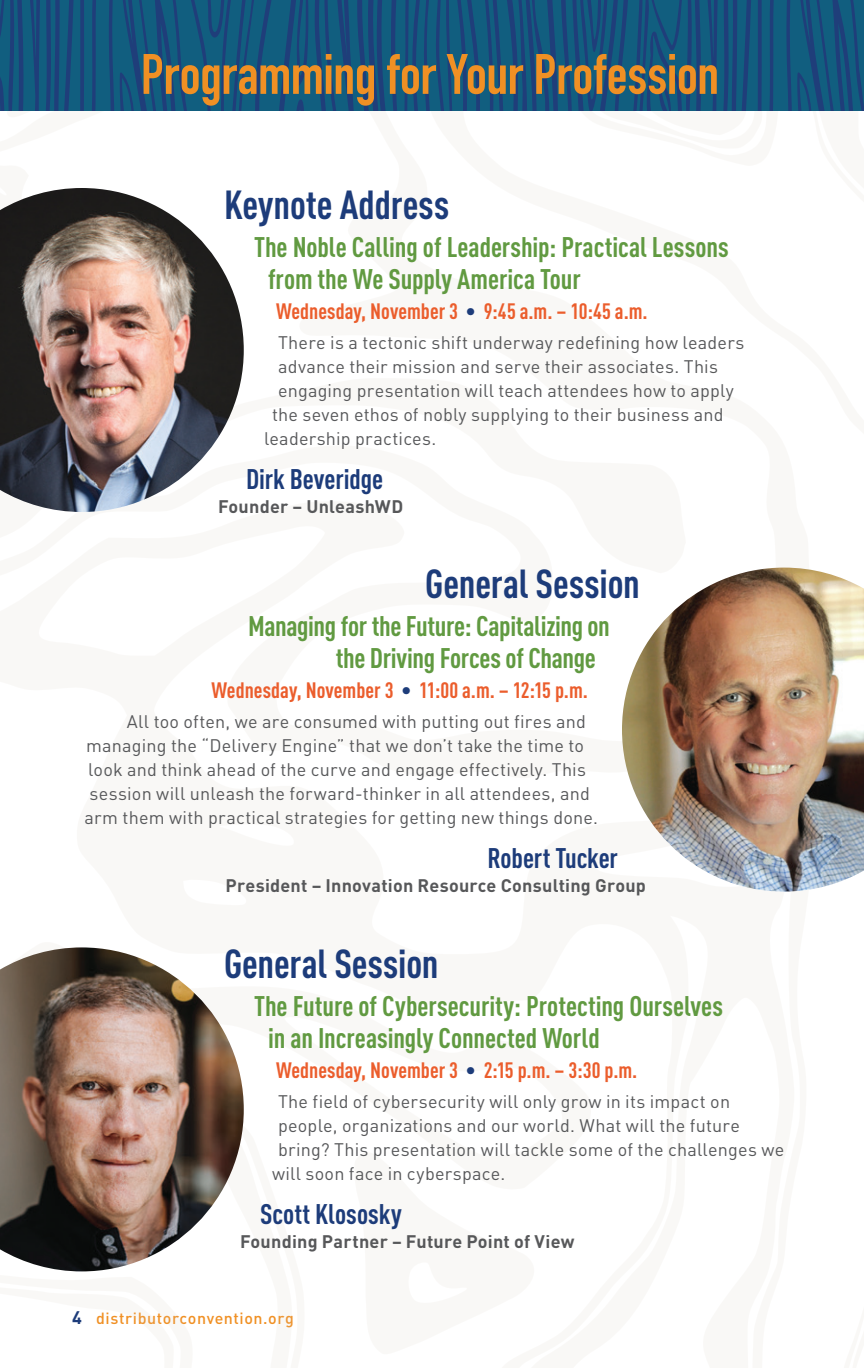
<style>
.page{position:relative;width:864px;height:1368px;background:#fff}
.page>*{position:absolute;margin:0;border:0;box-sizing:border-box;transform-origin:0 0}
.t1{font:700 56px "DIN Condensed";letter-spacing:-.005em;color:#f09024}
.t2{font:700 condensed 40px "DIN Pro";letter-spacing:-.005em;color:#1d3c7a}
.t3{font:700 condensed 28px/32px "DIN Pro";letter-spacing:-.005em;color:#619a41}
.t4{font:700 condensed 28px "DIN Pro";color:#1d3c7a}
.t5{font:700 condensed 22px "DIN Pro";color:#eb5d2c}
.t6{font:18px/24px "DIN Pro";letter-spacing:.01em;color:#57585a}
.t7{font:700 18px "DIN Pro";letter-spacing:.01em;color:#57585a}
.t8{font:500 16px "DIN Pro";letter-spacing:.035em;color:#f09024}
.s1{color:#1d3c7a}
.s2{font-weight:700;font-size:18px;color:#1d3c7a}
</style>
<div class="page">
<svg style="left:0;top:0;width:864px;height:111px"></svg>
<img style="left:0;top:188px;width:244px;height:324px">
<img style="left:0;top:947px;width:244px;height:324px">
<img style="left:622px;top:568px;width:242px;height:324px">
<h1 class="t1" style="left:141px;top:37px;width:580px">Programming for Your Profession</h1>
<h2 class="t2" style="left:224px;top:174px;width:227px">Keynote Address</h2>
<h3 class="t3" style="left:268px;top:228px;width:462px;text-indent:-14px">The Noble Calling of Leadership: Practical Lessons from the We Supply America Tour</h3>
<p class="t5" style="left:276px;top:294px;width:373px">Wednesday, November 3 <span class="s1">•</span> 9:45 a.m. – 10:45 a.m.</p>
<p class="t6" style="left:278px;top:328px;width:468px">There is a tectonic shift underway redefining how leaders</p>
<p class="t6" style="left:278px;top:352px;width:441px">advance their mission and serve their associates. This</p>
<p class="t6" style="left:278px;top:376px;width:457px">engaging presentation will teach attendees how to apply</p>
<p class="t6" style="left:272px;top:400px;width:453px">the seven ethos of nobly supplying to their business and</p>
<p class="t6" style="left:264px;top:424px;width:174px">leadership practices.</p>
<h3 class="t4" style="left:246px;top:457px;width:139px">Dirk Beveridge</h3>
<p class="t7" style="left:218px;top:491px;width:187px">Founder – UnleashWD</p>
<h2 class="t2" style="left:425px;top:554px;width:216px">General Session</h2>
<h3 class="t3" style="left:336px;top:608px;width:276px;text-indent:-88px">Managing for the Future: Capitalizing on the Driving Forces of Change</h3>
<p class="t5" style="left:211px;top:674px;width:378px">Wednesday, November 3 <span class="s1">•</span> 11:00 a.m. – 12:15 p.m.</p>
<p class="t6" style="left:85px;top:708px;width:515px;text-indent:42px">All too often, we are consumed with putting out fires and managing the “Delivery Engine” that we don’t take the time to look and think ahead of the curve and engage effectively. This session will unleash the forward-thinker in all attendees, and arm them with practical strategies for getting new things done.</p>
<h3 class="t4" style="left:488px;top:837px;width:132px">Robert Tucker</h3>
<p class="t7" style="left:226px;top:871px;width:422px">President – Innovation Resource Consulting Group</p>
<h2 class="t2" style="left:224px;top:933px;width:216px">General Session</h2>
<h3 class="t3" style="left:268px;top:987px;width:457px;text-indent:-14px">The Future of Cybersecurity: Protecting Ourselves in an Increasingly Connected World</h3>
<p class="t5" style="left:276px;top:1053px;width:363px">Wednesday, November 3 <span class="s1">•</span> 2:15 p.m. – 3:30 p.m.</p>
<p class="t6" style="left:278px;top:1087px;width:454px">The field of cybersecurity will only grow in its impact on</p>
<p class="t6" style="left:278px;top:1111px;width:464px">people, organizations and our world. What will the future</p>
<p class="t6" style="left:278px;top:1135px;width:508px">bring? This presentation will tackle some of the challenges we</p>
<p class="t6" style="left:272px;top:1159px;width:235px">will soon face in cyberspace.</p>
<h3 class="t4" style="left:260px;top:1193px;width:143px">Scott Klososky</h3>
<p class="t7" style="left:240px;top:1226px;width:336px">Founding Partner – Future Point of View</p>
<p class="t8" style="left:72px;top:1305px;width:224px"><span class="s2">4</span> distributorconvention.org</p>
</div>
